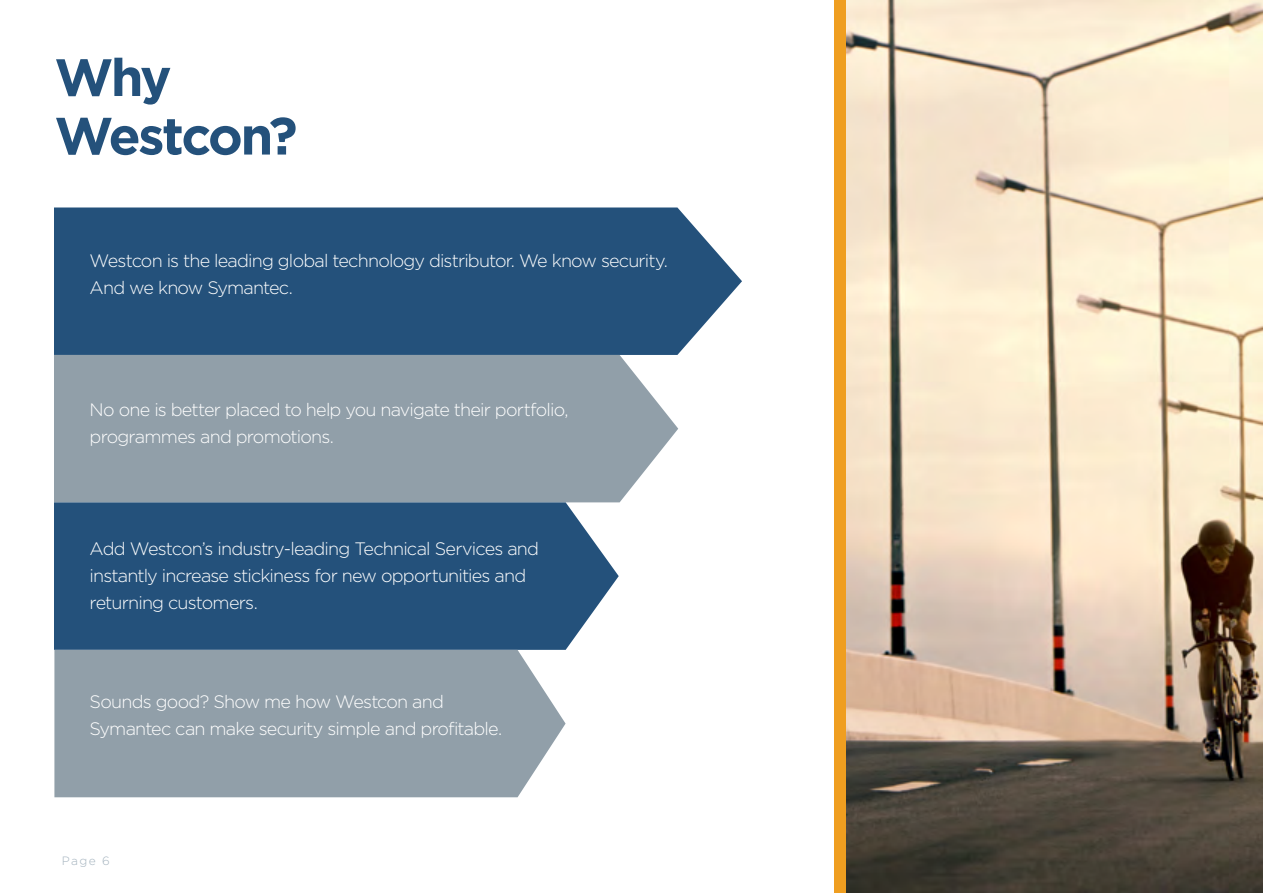
<style>
.page{position:relative;width:1263px;height:893px;background:#fff}
.page>*{position:absolute;margin:0;border:0;box-sizing:border-box;transform-origin:0 0}
.t1{font:700 52.5px/58.5px "Gotham";letter-spacing:-.05em;color:#24517b}
.t2{font:300 18px/27px "Gotham";letter-spacing:-.045em;color:#fff}
.t3{font:300 12px "Gotham";color:#a4b3be}
</style>
<div class="page">
<div style="left:834px;top:0;width:429px;height:893px;background:#ef9e20"></div>
<img style="left:847px;top:0;width:416px;height:893px">
<div style="left:54px;top:207px;width:688px;height:148px;background:#24517b"></div>
<div style="left:54px;top:355px;width:624px;height:147px;background:#919fa9"></div>
<div style="left:54px;top:502px;width:565px;height:148px;background:#24517b"></div>
<div style="left:54px;top:650px;width:512px;height:147px;background:#919fa9"></div>
<h1 class="t1" style="left:54px;top:48px;width:245px">Why<br>Westcon?</h1>
<p class="t2" style="left:90px;top:247px;width:580px">Westcon is the leading global technology distributor. We know security.<br>And we know Symantec.</p>
<p class="t2" style="left:90px;top:396px;width:480px">No one is better placed to help you navigate their portfolio, programmes and promotions.</p>
<p class="t2" style="left:90px;top:534px;width:451px">Add Westcon’s industry-leading Technical Services and instantly increase stickiness for new opportunities and returning customers.</p>
<p class="t2" style="left:90px;top:688px;width:414px">Sounds good? Show me how Westcon and<br>Symantec can make security simple and profitable.</p>
<p class="t3" style="left:62px;top:853px;width:50px">Page 6</p>
</div>
